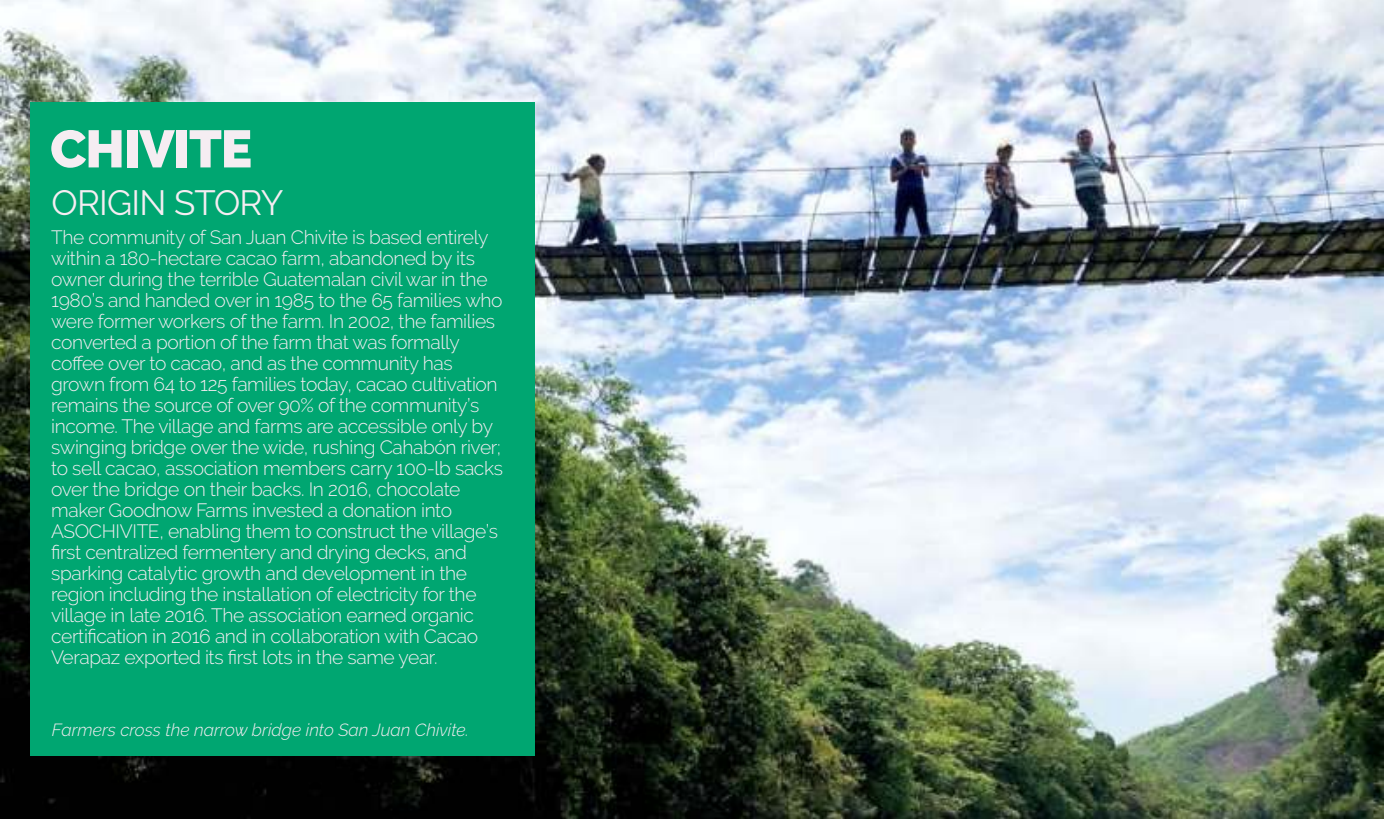
<style>
.page{position:relative;width:1386px;height:819px;background:#fff}
.page>*{position:absolute;margin:0;border:0;box-sizing:border-box;transform-origin:0 0}
.t1{font:900 52.5px "Raleway";letter-spacing:-.02em;color:#f5edf2}
.t2{font:35px "Raleway";letter-spacing:-.02em;color:#f5edf2}
.t3{font:300 19.25px/21px "Raleway";letter-spacing:-.02em;color:#f5edf2}
.t4{font:italic 300 17.5px "Raleway";color:#f5edf2}
</style>
<div class="page">
<img style="left:0;top:0;width:1383px;height:819px">
<div style="left:30px;top:102px;width:504px;height:654px;background:#00a671"></div>
<h1 class="t1" style="left:50px;top:119px;width:204px">CHIVITE</h1>
<h2 class="t2" style="left:52px;top:189px;width:234px">ORIGIN STORY</h2>
<p class="t3" style="left:51px;top:227px;width:453px">The community of San Juan Chivite is based entirely within a 180-hectare cacao farm, abandoned by its owner during the terrible Guatemalan civil war in the 1980’s and handed over in 1985 to the 65 families who were former workers of the farm. In 2002, the families converted a portion of the farm that was formally coffee over to cacao, and as the community has grown from 64 to 125 families today, cacao cultivation remains the source of over 90% of the community’s income. The village and farms are accessible only by swinging bridge over the wide, rushing Cahabón river; to sell cacao, association members carry 100-lb sacks over the bridge on their backs. In 2016, chocolate maker Goodnow Farms invested a donation into ASOCHIVITE, enabling them to construct the village’s first centralized fermentery and drying decks, and sparking catalytic growth and development in the region including the installation of electricity for the village in late 2016. The association earned organic certification in 2016 and in collaboration with Cacao Verapaz exported its first lots in the same year.</p>
<p class="t4" style="left:52px;top:723px;width:419px">Farmers cross the narrow bridge into San Juan Chivite.</p>
</div>
